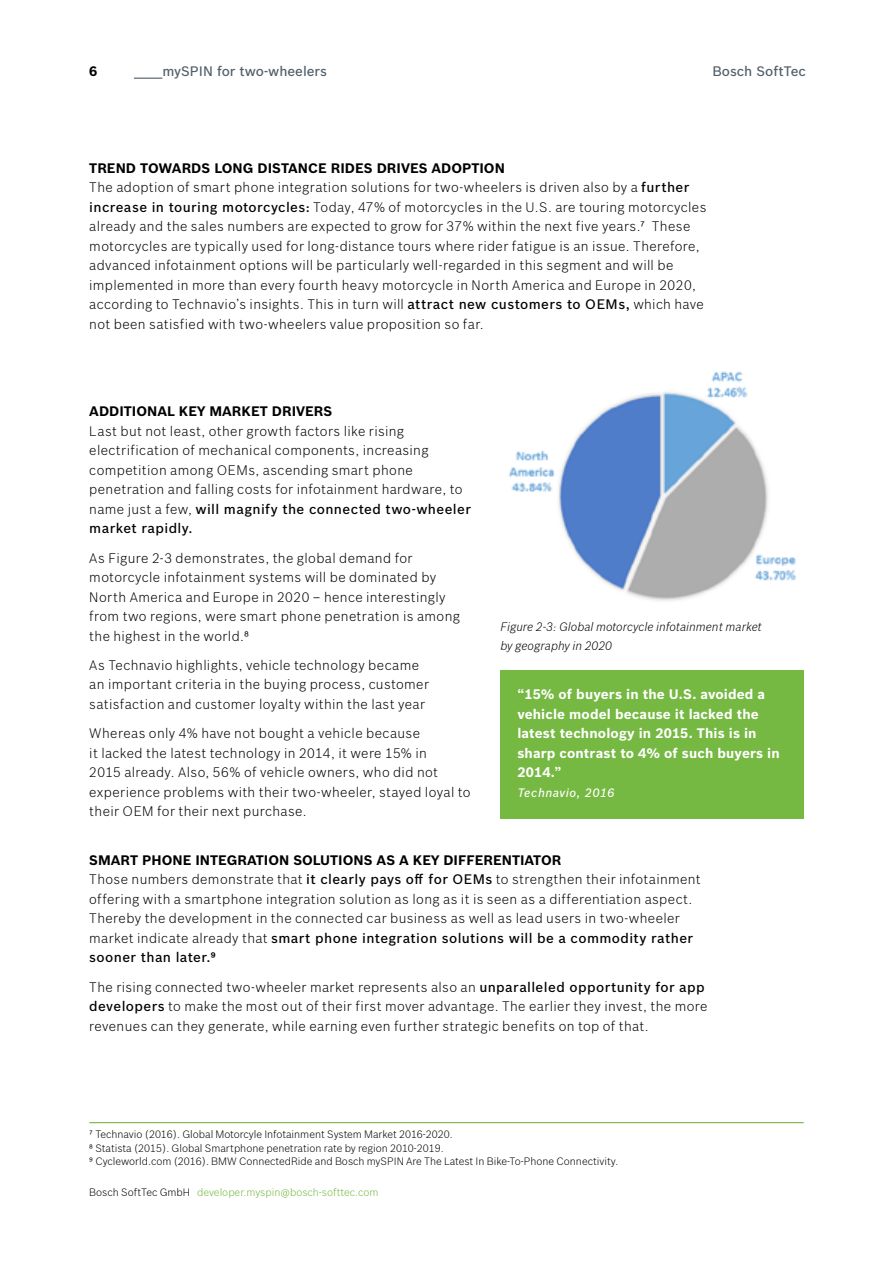
<style>
.page{position:relative;width:893px;height:1263px;background:#fff}
.page>*{position:absolute;margin:0;border:0;box-sizing:border-box;transform-origin:0 0}
.Copy_Linksbündig{font:300 13.5px/19.5px "Bosch Sans";letter-spacing:.03em;color:#000}
.Infobox{font:700 13.5px/19.5px "Bosch Sans";letter-spacing:.01em;color:#fff}
.Copy_Headline{font:700 13.5px "Bosch Sans";color:#000}
.t1{font:500 13.5px "Bosch Sans";color:#515f6b}
.BU{font:italic 300 12px/19.5px "Bosch Sans";color:#000}
.Copy_Bold{font:italic 500 12px "Bosch Sans";letter-spacing:.035em;color:#fff}
.fussnote{font:300 10.5px "Bosch Sans";color:#000}
.t2{font:300 10.5px "Bosch Sans";color:#75b842}
.s1{font-weight:500}
.s2{color:#000}
</style>
<div class="page">
<hr style="left:89px;top:1122px;width:715px;height:1px;background:#75b842">
<img style="left:508px;top:371px;width:288px;height:230px">
<div style="left:500px;top:670px;width:304px;height:149px;background:#75b842"></div>
<svg style="left:134px;top:78px;width:28px;height:1px"></svg>
<p class="Copy_Headline" style="left:89px;top:61px;width:10px">6</p>
<p class="t1" style="left:162px;top:61px;width:166px">mySPIN for two-wheelers</p>
<p class="t1" style="left:712px;top:61px;width:95px">Bosch SoftTec</p>
<p class="Copy_Headline" style="left:89px;top:158px;width:417px">TREND TOWARDS LONG DISTANCE RIDES DRIVES ADOPTION</p>
<p class="Copy_Linksbündig" style="left:89px;top:177px;width:619px">The adoption of smart phone integration solutions for two-wheelers is driven also by a <span class="s1">further increase in touring motorcycles:</span> Today, 47% of motorcycles in the U.S. are touring motorcycles already and the sales numbers are expected to grow for 37% within the next five years.7 These motorcycles are typically used for long-distance tours where rider fatigue is an issue. Therefore, advanced infotainment options will be particularly well-regarded in this segment and will be implemented in more than every fourth heavy motorcycle in North America and Europe in 2020, according to Technavio’s insights. This in turn will <span class="s1">attract new customers to OEMs,</span> which have not been satisfied with two-wheelers value proposition so far.</p>
<p class="Copy_Headline" style="left:89px;top:401px;width:245px">ADDITIONAL KEY MARKET DRIVERS</p>
<p class="Copy_Linksbündig" style="left:89px;top:420px;width:383px">Last but not least, other growth factors like rising electrification of mechanical components, increasing competition among OEMs, ascending smart phone penetration and falling costs for infotainment hardware, to name just a few, <span class="s1">will magnify the connected two-wheeler market rapidly.</span></p>
<p class="Copy_Linksbündig" style="left:89px;top:547px;width:372px">As Figure 2-3 demonstrates, the global demand for motorcycle infotainment systems will be dominated by North America and Europe in 2020 – hence interestingly from two regions, were smart phone penetration is among the highest in the world.8</p>
<p class="Copy_Linksbündig" style="left:89px;top:654px;width:341px">As Technavio highlights, vehicle technology became an important criteria in the buying process, customer satisfaction and customer loyalty within the last year</p>
<p class="Copy_Linksbündig" style="left:89px;top:723px;width:383px">Whereas only 4% have not bought a vehicle because<br>it lacked the latest technology in 2014, it were 15% in<br>2015 already. Also, 56% of vehicle owners, who did not experience problems with their two-wheeler, stayed loyal to their OEM for their next purchase.</p>
<p class="Copy_Headline" style="left:89px;top:850px;width:474px">SMART PHONE INTEGRATION SOLUTIONS AS A KEY DIFFERENTIATOR</p>
<p class="Copy_Linksbündig" style="left:89px;top:869px;width:613px">Those numbers demonstrate that <span class="s1">it clearly pays off for OEMs</span> to strengthen their infotainment offering with a smartphone integration solution as long as it is seen as a differentiation aspect.<br>Thereby the development in the connected car business as well as lead users in two-wheeler market indicate already that <span class="s1">smart phone integration solutions will be a commodity rather sooner than later.9</span></p>
<p class="Copy_Linksbündig" style="left:89px;top:976px;width:620px">The rising connected two-wheeler market represents also an <span class="s1">unparalleled opportunity for app developers</span> to make the most out of their first mover advantage. The earlier they invest, the more revenues can they generate, while earning even further strategic benefits on top of that.</p>
<p class="BU" style="left:500px;top:616px;width:263px">Figure 2-3: Global motorcycle infotainment market by geography in 2020</p>
<p class="Infobox" style="left:517px;top:684px;width:264px">“15% of buyers in the U.S. avoided a vehicle model because it lacked the latest technology in 2015. This is in sharp contrast to 4% of such buyers in<br>2014.”</p>
<p class="Copy_Bold" style="left:517px;top:783px;width:98px">Technavio, 2016</p>
<p class="fussnote" style="left:89px;top:1127px;width:365px">7 Technavio (2016). Global Motorcyle Infotainment System Market 2016-2020.</p>
<p class="fussnote" style="left:89px;top:1140px;width:356px">8 Statista (2015). Global Smartphone penetration rate by region 2010-2019.</p>
<p class="fussnote" style="left:89px;top:1154px;width:531px">9 Cycleworld.com (2016). BMW ConnectedRide and Bosch mySPIN Are The Latest In Bike-To-Phone Connectivity.</p>
<p class="t2" style="left:89px;top:1185px;width:291px"><span class="s2">Bosch SoftTec GmbH</span> developer.myspin@bosch-softtec.com</p>
</div>
